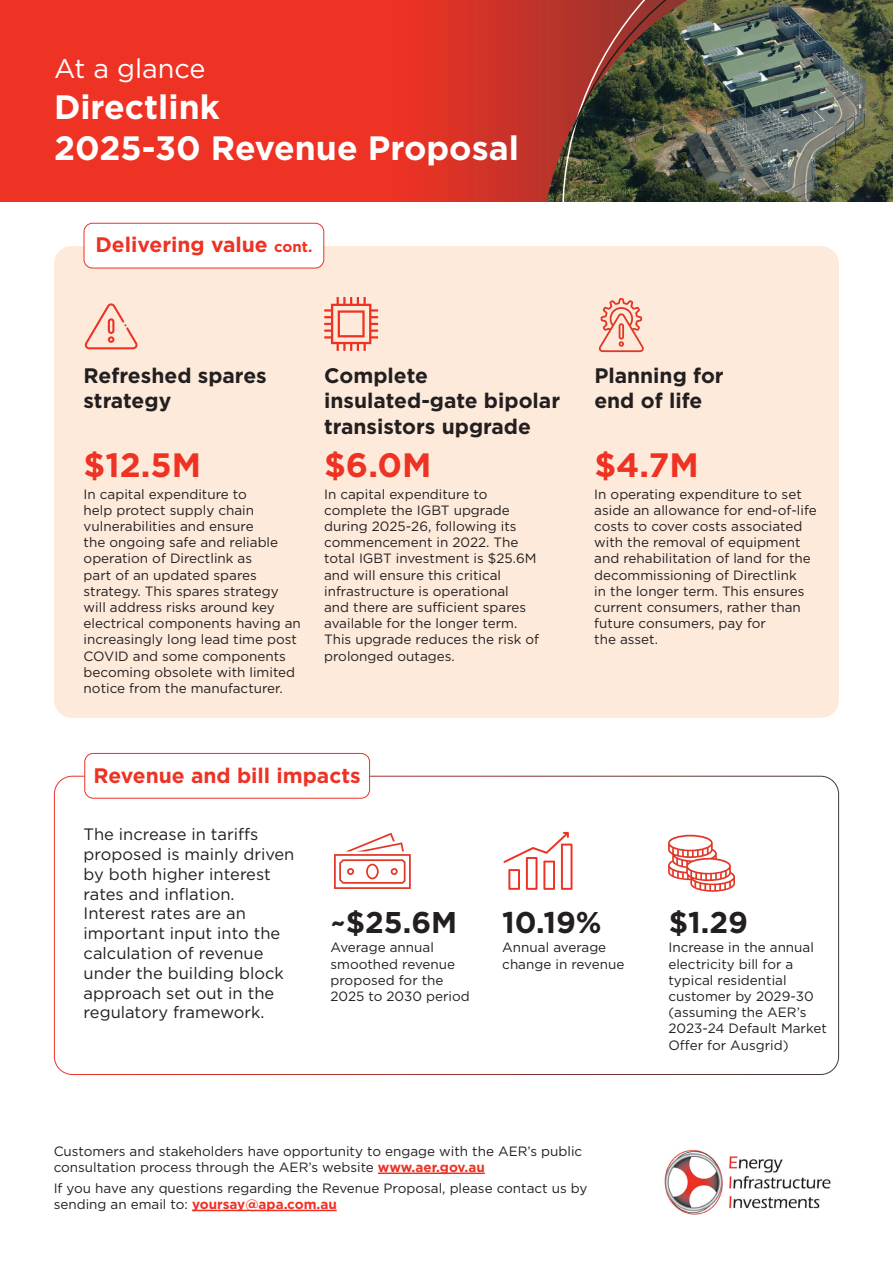
<style>
.page{position:relative;width:893px;height:1263px;background:#fff}
.page>*{position:absolute;margin:0;border:0;box-sizing:border-box;transform-origin:0 0}
.t1{font:700 33.75px/40.5px "Gotham";color:#fff}
.t2{font:700 33.75px "Gotham";color:#ee3224}
.t3{font:700 30px "Gotham";color:#231f20}
.t4{font:27px "Gotham";color:#fff}
.t5{font:700 21px/25.2px "Gotham";color:#231f20}
.t6{font:700 21px "Gotham";color:#ee3224}
.t7{font:16.5px/19.8px "Gotham";color:#231f20}
.t8{font:13.5px/16.2px "Gotham";color:#231f20}
.s1{font-size:15px}
.s2{font-weight:700;color:#ee3224}
</style>
<div class="page">
<img style="left:664px;top:1149px;width:167px;height:66px">
<hr style="left:378px;top:1172px;width:107px;height:2px;background:#ee3224">
<hr style="left:192px;top:1210px;width:145px;height:1px;background:#ee3224">
<svg style="left:0;top:0;width:547px;height:202px;background:#e73224"></svg>
<img style="left:550px;top:0;width:343px;height:202px">
<div style="left:54px;top:246px;width:785px;height:472px;background:#fdeada;border-radius:18px"></div>
<div style="left:84px;top:223px;width:240px;height:45px;background:#fff;border-radius:9px"></div>
<div style="left:84px;top:223px;width:240px;height:45px;border:1px solid #ee3224;border-radius:9px"></div>
<div style="left:84px;top:753px;width:286px;height:45px;border:1px solid #ee3224;border-radius:9px"></div>
<svg style="left:324px;top:297px;width:54px;height:54px"></svg>
<svg style="left:599px;top:298px;width:45px;height:54px"></svg>
<svg style="left:85px;top:303px;width:53px;height:46px"></svg>
<svg style="left:334px;top:833px;width:77px;height:56px"></svg>
<svg style="left:503px;top:832px;width:69px;height:58px"></svg>
<svg style="left:668px;top:835px;width:67px;height:57px"></svg>
<h3 class="t4" style="left:54px;top:54px;width:153px">At a glance</h3>
<h1 class="t1" style="left:54px;top:86px;width:466px">Directlink<br>2025-30 Revenue Proposal</h1>
<h3 class="t6" style="left:96px;top:232px;width:218px">Delivering value <span class="s1">cont.</span></h3>
<h3 class="t5" style="left:84px;top:363px;width:185px">Refreshed spares strategy</h3>
<h3 class="t5" style="left:324px;top:363px;width:237px">Complete insulated-gate bipolar transistors upgrade</h3>
<h3 class="t5" style="left:594px;top:363px;width:131px">Planning for end of life</h3>
<h1 class="t2" style="left:84px;top:446px;width:119px">$12.5M</h1>
<h1 class="t2" style="left:324px;top:446px;width:109px">$6.0M</h1>
<h1 class="t2" style="left:594px;top:446px;width:106px">$4.7M</h1>
<p class="t8" style="left:84px;top:485px;width:219px">In capital expenditure to<br>help protect supply chain vulnerabilities and ensure<br>the ongoing safe and reliable operation of Directlink as<br>part of an updated spares strategy. This spares strategy will address risks around key electrical components having an increasingly long lead time post<br>COVID and some components becoming obsolete with limited notice from the manufacturer.</p>
<p class="t8" style="left:324px;top:485px;width:217px">In capital expenditure to complete the IGBT upgrade during 2025-26, following its commencement in 2022. The total IGBT investment is $25.6M and will ensure this critical infrastructure is operational<br>and there are sufficient spares available for the longer term.<br>This upgrade reduces the risk of prolonged outages.</p>
<p class="t8" style="left:594px;top:485px;width:224px">In operating expenditure to set aside an allowance for end-of-life costs to cover costs associated with the removal of equipment and rehabilitation of land for the decommissioning of Directlink<br>in the longer term. This ensures current consumers, rather than future consumers, pay for<br>the asset.</p>
<h3 class="t6" style="left:94px;top:764px;width:269px">Revenue and bill impacts</h3>
<p class="t7" style="left:84px;top:824px;width:212px">The increase in tariffs proposed is mainly driven by both higher interest rates and inflation.<br>Interest rates are an important input into the calculation of revenue under the building block approach set out in the regulatory framework.</p>
<h2 class="t3" style="left:330px;top:905px;width:128px">~$25.6M</h2>
<h2 class="t3" style="left:502px;top:905px;width:101px">10.19%</h2>
<h2 class="t3" style="left:669px;top:905px;width:81px">$1.29</h2>
<p class="t8" style="left:330px;top:939px;width:141px">Average annual smoothed revenue proposed for the<br>2025 to 2030 period</p>
<p class="t8" style="left:502px;top:939px;width:124px">Annual average change in revenue</p>
<p class="t8" style="left:668px;top:939px;width:160px">Increase in the annual electricity bill for a typical residential customer by 2029-30 (assuming the AER’s<br>2023-24 Default Market<br>Offer for Ausgrid)</p>
<p class="t8" style="left:54px;top:1142px;width:530px">Customers and stakeholders have opportunity to engage with the AER’s public consultation process through the AER’s website <span class="s2">www.aer.gov.au</span></p>
<p class="t8" style="left:54px;top:1180px;width:535px">If you have any questions regarding the Revenue Proposal, please contact us by sending an email to: <span class="s2">yoursay@apa.com.au</span></p>
</div>
